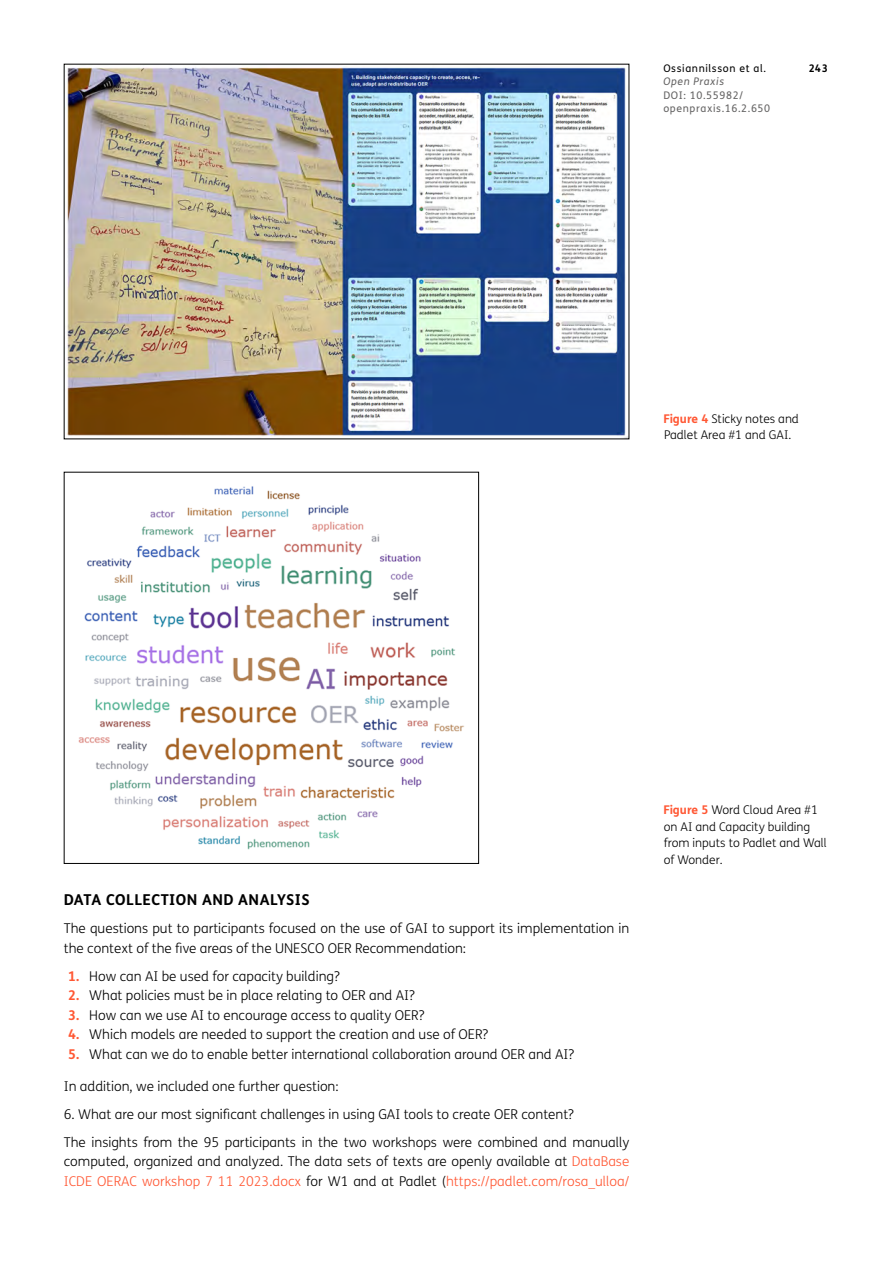
<style>
.page{position:relative;width:893px;height:1263px;background:#fff}
.page>*{position:absolute;margin:0;border:0;box-sizing:border-box;transform-origin:0 0}
.t1{font:700 15px "FS Me";letter-spacing:.03em;color:#000}
.Body_Copy{font:300 13.5px/19.5px "FS Me";color:#000}
.Figure_copy{font:300 12px/16.5px "FS Me";color:#000}
.t2{font:10.5px/13.5px "FS Me";letter-spacing:.06em;color:#646363}
.t3{font:10.5px "FS Me";letter-spacing:.06em;color:#000}
.t4{font:italic 10.5px "FS Me";letter-spacing:.06em;color:#646363}
.t5{font:700 10.5px "FS Me";color:#000}
.s1{font-weight:700;color:#ff5733}
.s2{color:#ff5733}
</style>
<div class="page">
<img style="left:66px;top:66px;width:560px;height:370px">
<img style="left:78px;top:486px;width:386px;height:364px">
<p class="t3" style="left:663px;top:62px;width:104px">Ossiannilsson et al.</p>
<p class="t5" style="left:809px;top:61px;width:21px">243</p>
<p class="t4" style="left:663px;top:75px;width:62px">Open Praxis</p>
<p class="t2" style="left:663px;top:88px;width:108px">DOI: 10.55982/ openpraxis.16.2.650</p>
<p class="Figure_copy" style="left:663px;top:411px;width:137px"><span class="s1">Figure 4</span> Sticky notes and<br>Padlet Area #1 and GAI.</p>
<h2 class="t1" style="left:64px;top:890px;width:248px">DATA COLLECTION AND ANALYSIS</h2>
<p class="Body_Copy" style="left:64px;top:919px;width:567px">The questions put to participants focused on the use of GAI to support its implementation in the context of the five areas of the UNESCO OER Recommendation:</p>
<p class="Body_Copy" style="left:68px;top:966px;width:273px"><span class="s1">1.</span> How can AI be used for capacity building?</p>
<p class="Body_Copy" style="left:68px;top:986px;width:348px"><span class="s1">2.</span> What policies must be in place relating to OER and AI?</p>
<p class="Body_Copy" style="left:68px;top:1005px;width:358px"><span class="s1">3.</span> How can we use AI to encourage access to quality OER?</p>
<p class="Body_Copy" style="left:68px;top:1025px;width:422px"><span class="s1">4.</span> Which models are needed to support the creation and use of OER?</p>
<p class="Body_Copy" style="left:68px;top:1044px;width:508px"><span class="s1">5.</span> What can we do to enable better international collaboration around OER and AI?</p>
<p class="Body_Copy" style="left:64px;top:1077px;width:276px">In addition, we included one further question:</p>
<p class="Body_Copy" style="left:64px;top:1105px;width:512px">6. What are our most significant challenges in using GAI tools to create OER content?</p>
<p class="Body_Copy" style="left:64px;top:1133px;width:567px;text-align:justify">The insights from the 95 participants in the two workshops were combined and manually computed, organized and analyzed. The data sets of texts are openly available at <span class="s2">DataBase ICDE OERAC workshop 7 11 2023.docx</span> for W1 and at Padlet (<span class="s2">https://padlet.com/rosa_ulloa/</span></p>
<p class="Figure_copy" style="left:663px;top:802px;width:165px"><span class="s1">Figure 5</span> Word Cloud Area #1 on AI and Capacity building from inputs to Padlet and Wall of Wonder.</p>
</div>
